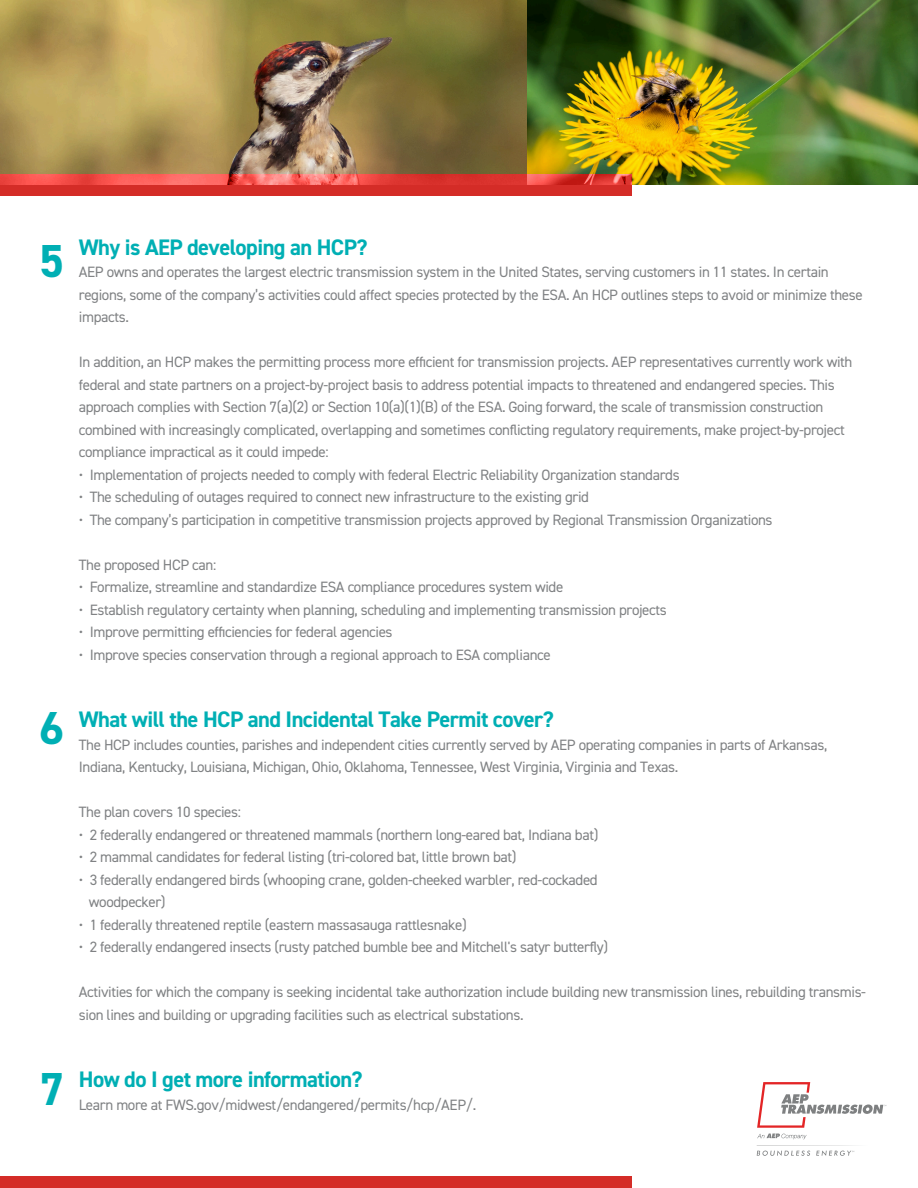
<style>
.page{position:relative;width:918px;height:1188px;background:#fff}
.page>*{position:absolute;margin:0;border:0;box-sizing:border-box;transform-origin:0 0}
.t1{font:700 46.35px "DIN2014";color:#00afb4}
.t2{font:700 22.5px "DIN2014";letter-spacing:-.025em;color:#00afb4}
.t3{font:15px/22.5px "DIN2014";letter-spacing:-.025em;color:#808284}
</style>
<div class="page">
<div style="left:0;top:1177px;width:632px;height:11px;background:#d42c27"></div>
<svg style="left:757px;top:1134px;width:50px;height:5px"></svg>
<svg style="left:757px;top:1145px;width:98px;height:11px"></svg>
<svg style="left:757px;top:1082px;width:129px;height:46px"></svg>
<img style="left:0;top:0;width:528px;height:174px">
<img style="left:528px;top:0;width:390px;height:185px">
<svg style="left:0;top:174px;width:632px;height:22px;background:#e03e39"></svg>
<h1 class="t1" style="left:39px;top:230px;width:27px">5</h1>
<h2 class="t2" style="left:79px;top:232px;width:290px">Why is AEP developing an HCP?</h2>
<p class="t3" style="left:79px;top:261px;width:785px">AEP owns and operates the largest electric transmission system in the United States, serving customers in 11 states. In certain regions, some of the company’s activities could affect species protected by the ESA. An HCP outlines steps to avoid or minimize these impacts.</p>
<p class="t3" style="left:79px;top:351px;width:775px">In addition, an HCP makes the permitting process more efficient for transmission projects. AEP representatives currently work with federal and state partners on a project-by-project basis to address potential impacts to threatened and endangered species. This approach complies with Section 7(a)(2) or Section 10(a)(1)(B) of the ESA. Going forward, the scale of transmission construction combined with increasingly complicated, overlapping and sometimes conflicting regulatory requirements, make project-by-project compliance impractical as it could impede:</p>
<p class="t3" style="left:79px;top:463px;width:602px">• Implementation of projects needed to comply with federal Electric Reliability Organization standards</p>
<p class="t3" style="left:79px;top:486px;width:512px">• The scheduling of outages required to connect new infrastructure to the existing grid</p>
<p class="t3" style="left:79px;top:508px;width:695px">• The company’s participation in competitive transmission projects approved by Regional Transmission Organizations</p>
<p class="t3" style="left:79px;top:553px;width:139px">The proposed HCP can:</p>
<p class="t3" style="left:79px;top:576px;width:486px">• Formalize, streamline and standardize ESA compliance procedures system wide</p>
<p class="t3" style="left:79px;top:598px;width:590px">• Establish regulatory certainty when planning, scheduling and implementing transmission projects</p>
<p class="t3" style="left:79px;top:621px;width:315px">• Improve permitting efficiencies for federal agencies</p>
<p class="t3" style="left:79px;top:643px;width:473px">• Improve species conservation through a regional approach to ESA compliance</p>
<h1 class="t1" style="left:39px;top:697px;width:27px">6</h1>
<h2 class="t2" style="left:79px;top:705px;width:477px">What will the HCP and Incidental Take Permit cover?</h2>
<p class="t3" style="left:79px;top:733px;width:750px">The HCP includes counties, parishes and independent cities currently served by AEP operating companies in parts of Arkansas,<br>Indiana, Kentucky, Louisiana, Michigan, Ohio, Oklahoma, Tennessee, West Virginia, Virginia and Texas.</p>
<p class="t3" style="left:79px;top:801px;width:164px">The plan covers 10 species:</p>
<p class="t3" style="left:79px;top:823px;width:521px">• 2 federally endangered or threatened mammals (northern long-eared bat, Indiana bat)</p>
<p class="t3" style="left:79px;top:846px;width:439px">• 2 mammal candidates for federal listing (tri-colored bat, little brown bat)</p>
<p class="t3" style="left:89px;top:868px;width:510px;text-indent:-10px">• 3 federally endangered birds (whooping crane, golden-cheeked warbler, red-cockaded woodpecker)</p>
<p class="t3" style="left:79px;top:913px;width:390px">• 1 federally threatened reptile (eastern massasauga rattlesnake)</p>
<p class="t3" style="left:79px;top:936px;width:531px">• 2 federally endangered insects (rusty patched bumble bee and Mitchell's satyr butterfly)</p>
<p class="t3" style="left:79px;top:981px;width:789px">Activities for which the company is seeking incidental take authorization include building new transmission lines, rebuilding transmis&shy;sion lines and building or upgrading facilities such as electrical substations.</p>
<h1 class="t1" style="left:39px;top:1058px;width:27px">7</h1>
<h2 class="t2" style="left:79px;top:1065px;width:285px">How do I get more information?</h2>
<p class="t3" style="left:79px;top:1093px;width:399px">Learn more at FWS.gov/midwest/endangered/permits/hcp/AEP/.</p>
</div>
